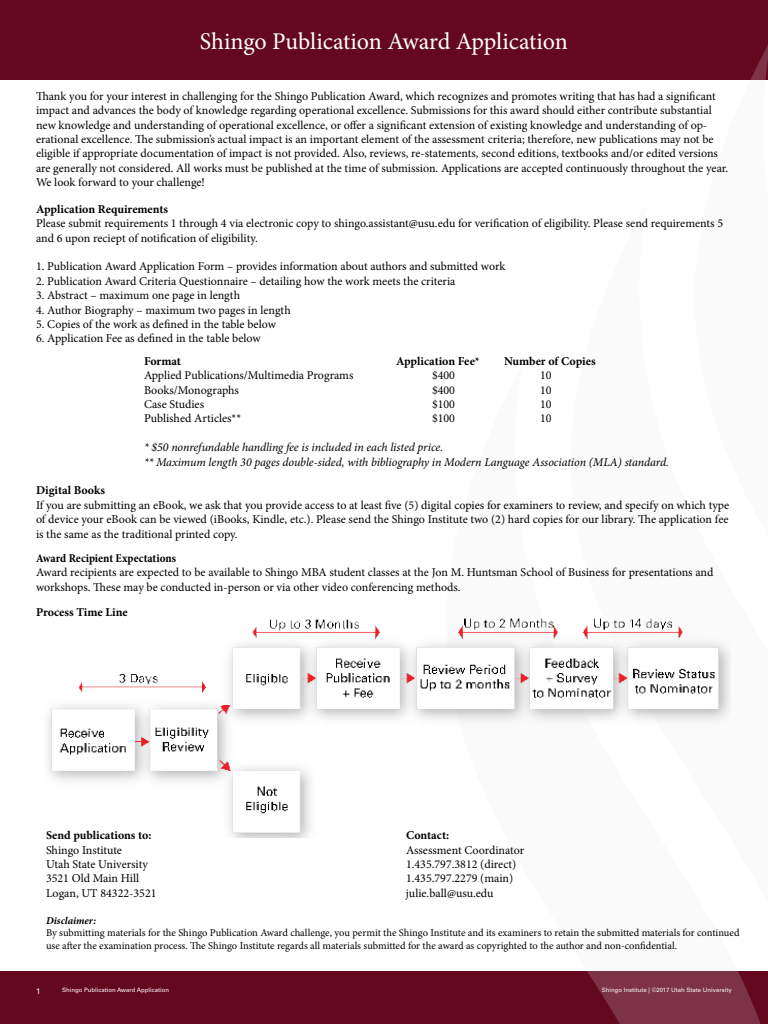
<style>
.page{position:relative;width:768px;height:1024px;background:#fff}
.page>*{position:absolute;margin:0;border:0;box-sizing:border-box;transform-origin:0 0}
.t1{font:24px "Minion Pro";letter-spacing:-.005em;color:#fff}
.t2{font:12px/14.4px "Minion Pro";color:#000}
.t3{font:italic 12px/14.4px "Minion Pro";letter-spacing:-.01em;color:#000}
.t4{font:700 12px "Minion Pro";color:#000}
.t5{font:700 condensed 12px "Minion Pro";letter-spacing:-.005em;color:#000}
.t6{font:10.5px/12.6px "Minion Pro";letter-spacing:-.005em;color:#000}
.t7{font:italic 700 10.5px "Minion Pro";letter-spacing:.005em;color:#000}
.t8{font:8px "Univers LT Std";color:#fff}
.t9{font:6px "Univers LT Std";color:#fff}
</style>
<div class="page">
<div style="left:0;top:971px;width:768px;height:53px;background:#640820"></div>
<div style="left:0;top:0;width:768px;height:80px;background:#640820"></div>
<svg style="left:587px;top:652px;width:174px;height:372px"></svg>
<img style="left:47px;top:618px;width:683px;height:220px">
<h1 class="t1" style="left:200px;top:26px;width:370px">Shingo Publication Award Application</h1>
<p class="t2" style="left:36px;top:89px;width:694px">Thank you for your interest in challenging for the Shingo Publication Award, which recognizes and promotes writing that has had a significant impact and advances the body of knowledge regarding operational excellence. Submissions for this award should either contribute substantial new knowledge and understanding of operational excellence, or offer a significant extension of existing knowledge and understanding of op&shy;erational excellence. The submission’s actual impact is an important element of the assessment criteria; therefore, new publications may not be eligible if appropriate documentation of impact is not provided. Also, reviews, re-statements, second editions, textbooks and/or edited versions are generally not considered. All works must be published at the time of submission. Applications are accepted continuously throughout the year.<br>We look forward to your challenge!</p>
<p class="t4" style="left:36px;top:200px;width:134px">Application Requirements</p>
<p class="t2" style="left:36px;top:216px;width:689px">Please submit requirements 1 through 4 via electronic copy to shingo.assistant@usu.edu for verification of eligibility. Please send requirements 5 and 6 upon reciept of notification of eligibility.</p>
<p class="t2" style="left:36px;top:259px;width:471px">1. Publication Award Application Form – provides information about authors and submitted work</p>
<p class="t2" style="left:36px;top:274px;width:421px">2. Publication Award Criteria Questionnaire – detailing how the work meets the criteria</p>
<p class="t2" style="left:36px;top:288px;width:206px">3. Abstract – maximum one page in length</p>
<p class="t2" style="left:36px;top:303px;width:256px">4. Author Biography – maximum two pages in length</p>
<p class="t2" style="left:36px;top:317px;width:241px">5. Copies of the work as defined in the table below</p>
<p class="t2" style="left:36px;top:331px;width:226px">6. Application Fee as defined in the table below</p>
<p class="t4" style="left:144px;top:352px;width:39px">Format</p>
<p class="t4" style="left:396px;top:352px;width:85px">Application Fee*</p>
<p class="t4" style="left:504px;top:352px;width:93px">Number of Copies</p>
<p class="t2" style="left:144px;top:368px;width:211px">Applied Publications/Multimedia Programs</p>
<p class="t2" style="left:432px;top:368px;width:25px">$400</p>
<p class="t2" style="left:540px;top:368px;width:13px">10</p>
<p class="t2" style="left:144px;top:383px;width:96px">Books/Monographs</p>
<p class="t2" style="left:432px;top:383px;width:25px">$400</p>
<p class="t2" style="left:540px;top:383px;width:13px">10</p>
<p class="t2" style="left:144px;top:397px;width:62px">Case Studies</p>
<p class="t2" style="left:432px;top:397px;width:25px">$100</p>
<p class="t2" style="left:540px;top:397px;width:13px">10</p>
<p class="t2" style="left:144px;top:411px;width:99px">Published Articles**</p>
<p class="t2" style="left:432px;top:411px;width:25px">$100</p>
<p class="t2" style="left:540px;top:411px;width:13px">10</p>
<p class="t3" style="left:144px;top:440px;width:526px">* $50 nonrefundable handling fee is included in each listed price.<br>** Maximum length 30 pages double-sided, with bibliography in Modern Language Association (MLA) standard.</p>
<p class="t4" style="left:36px;top:482px;width:71px">Digital Books</p>
<p class="t2" style="left:36px;top:498px;width:695px;text-align:justify">If you are submitting an eBook, we ask that you provide access to at least five (5) digital copies for examiners to review, and specify on which type of device your eBook can be viewed (iBooks, Kindle, etc.). Please send the Shingo Institute two (2) hard copies for our library. The application fee is the same as the traditional printed copy.</p>
<p class="t5" style="left:36px;top:550px;width:142px">Award Recipient Expectations</p>
<p class="t2" style="left:36px;top:565px;width:679px">Award recipients are expected to be available to Shingo MBA student classes at the Jon M. Huntsman School of Business for presentations and workshops. These may be conducted in-person or via other video conferencing methods.</p>
<p class="t4" style="left:36px;top:603px;width:93px">Process Time Line</p>
<p class="t4" style="left:46px;top:827px;width:107px">Send publications to:</p>
<p class="t4" style="left:406px;top:827px;width:45px">Contact:</p>
<p class="t2" style="left:46px;top:843px;width:78px">Shingo Institute</p>
<p class="t2" style="left:406px;top:843px;width:120px">Assessment Coordinator</p>
<p class="t2" style="left:46px;top:857px;width:103px">Utah State University</p>
<p class="t2" style="left:406px;top:857px;width:112px">1.435.797.3812 (direct)</p>
<p class="t2" style="left:46px;top:871px;width:95px">3521 Old Main Hill</p>
<p class="t2" style="left:406px;top:871px;width:109px">1.435.797.2279 (main)</p>
<p class="t2" style="left:46px;top:886px;width:112px">Logan, UT 84322-3521</p>
<p class="t2" style="left:406px;top:886px;width:89px">julie.ball@usu.edu</p>
<p class="t7" style="left:46px;top:913px;width:52px">Disclaimer:</p>
<p class="t6" style="left:46px;top:927px;width:695px">By submitting materials for the Shingo Publication Award challenge, you permit the Shingo Institute and its examiners to retain the submitted materials for continued use after the examination process. The Shingo Institute regards all materials submitted for the award as copyrighted to the author and non-confidential.</p>
<p class="t8" style="left:36px;top:986px;width:6px">1</p>
<p class="t9" style="left:62px;top:987px;width:108px">Shingo Publication Award Application</p>
<p class="t9" style="left:602px;top:986px;width:132px">Shingo Institute | ©2017 Utah State University</p>
</div>
